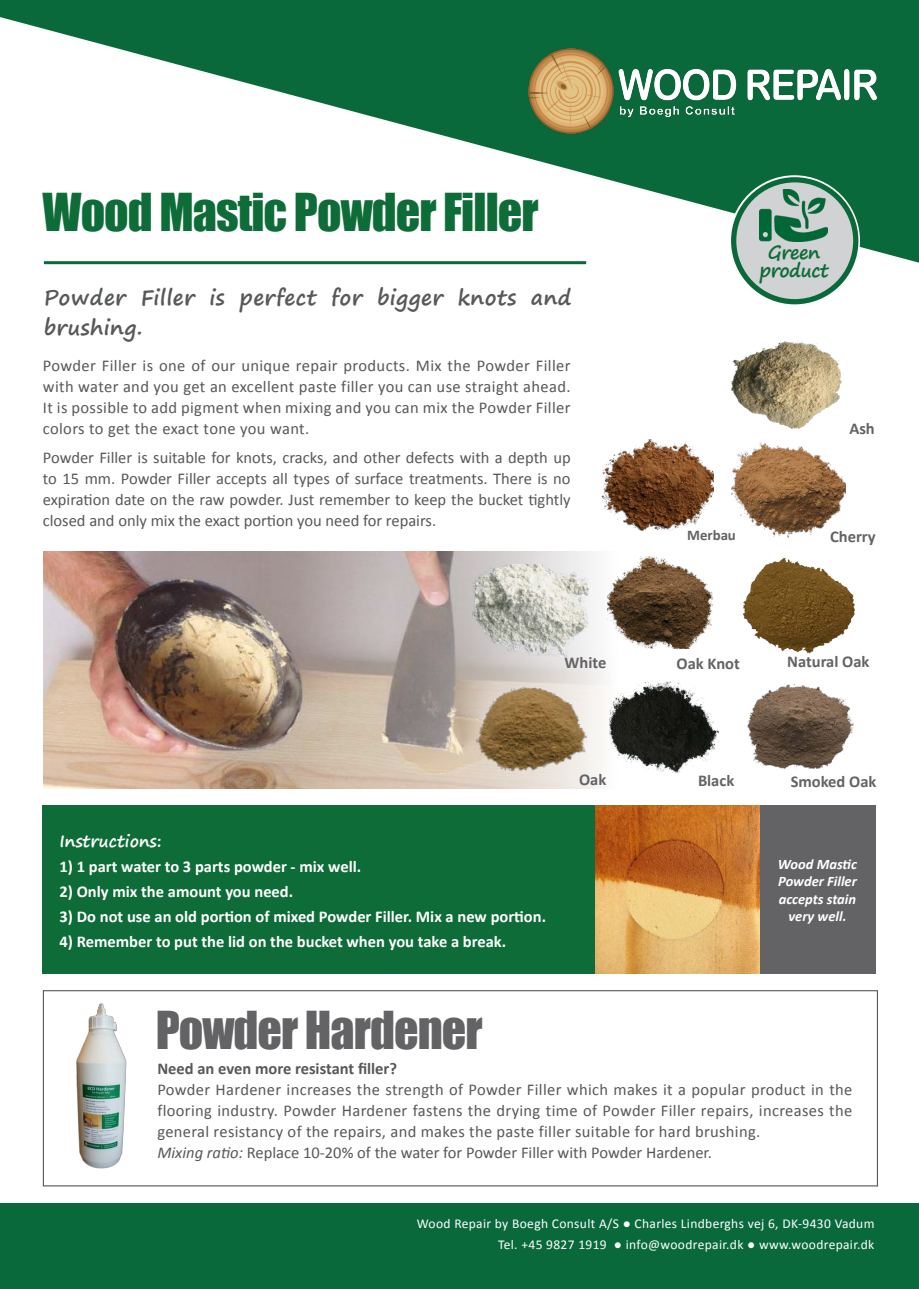
<style>
.page{position:relative;width:919px;height:1289px;background:#fff}
.page>*{position:absolute;margin:0;border:0;box-sizing:border-box;transform-origin:0 0}
.t1{font:48px "Impact";letter-spacing:-.02em;color:#0e6c38}
.t2{font:48px "Impact";letter-spacing:-.02em;color:#636366}
.t3{font:700 21px/30px "Segoe Print";letter-spacing:.02em;color:#57585a}
.t4{font:700 18.45px "Segoe Print";letter-spacing:-.03em;color:#0e6c38}
.Appetizer{font:16.5px/21px "Calibri";color:#57585a;text-align:justify}
.t5{font:700 16.5px "Calibri";color:#fff}
.t6{font:700 16.5px "Calibri";color:#636366}
.t7{font:700 16.5px "Calibri";color:#57585a}
.t8{font:700 16.5px "Segoe Print";color:#fff}
.t9{font:700 14.85px "Calibri";color:#636366}
.t10{font:italic 700 14.55px "Calibri";color:#fff}
.t11{font:13.5px "Calibri";letter-spacing:.025em;color:#fff}
.s1{font-style:italic}
</style>
<div class="page">
<img style="left:44px;top:551px;width:675px;height:237px">
<svg style="left:0;top:0;width:918px;height:263px"></svg>
<img style="left:528px;top:48px;width:348px;height:86px">
<div style="left:759px;top:805px;width:116px;height:168px;background:#636366"></div>
<div style="left:0;top:1203px;width:918px;height:85px;background:#0a693a"></div>
<hr style="left:44px;top:261px;width:542px;height:3px;background:#0a693a">
<div style="left:43px;top:805px;width:668px;height:168px;background:#0e6c38"></div>
<img style="left:609px;top:681px;width:109px;height:92px">
<img style="left:747px;top:685px;width:106px;height:84px">
<img style="left:743px;top:557px;width:112px;height:97px">
<img style="left:607px;top:556px;width:106px;height:92px">
<img style="left:601px;top:439px;width:112px;height:91px">
<img style="left:732px;top:442px;width:113px;height:96px">
<img style="left:473px;top:683px;width:118px;height:94px">
<img style="left:732px;top:342px;width:109px;height:86px">
<img style="left:472px;top:565px;width:116px;height:92px">
<div style="left:731px;top:178px;width:126px;height:126px;background:#d1d2d4;border-radius:50%"></div>
<div style="left:729px;top:175px;width:130px;height:131px;border:5px solid #fff;border-radius:50%"></div>
<div style="left:731px;top:177px;width:127px;height:127px;border:5px solid #0a693a;border-radius:50%"></div>
<img style="left:759px;top:189px;width:68px;height:52px">
<img style="left:595px;top:805px;width:164px;height:168px">
<div style="left:43px;top:990px;width:834px;height:196px;border:1px solid #57585a"></div>
<img style="left:76px;top:1003px;width:50px;height:165px">
<p class="t1" style="left:43px;top:175px;width:497px">Wood Mastic Powder Filler</p>
<p class="t3" style="left:44px;top:282px;width:529px">Powder Filler is perfect for bigger knots and brushing.</p>
<p class="Appetizer" style="left:43px;top:355px;width:529px">Powder Filler is one of our unique repair products. Mix the Powder Filler with water and you get an excellent paste filler you can use straight ahead.<br>It is possible to add pigment when mixing and you can mix the Powder Filler colors to get the exact tone you want.</p>
<p class="Appetizer" style="left:43px;top:447px;width:529px">Powder Filler is suitable for knots, cracks, and other defects with a depth up to 15 mm. Powder Filler accepts all types of surface treatments. There is no expiration date on the raw powder. Just remember to keep the bucket tightly closed and only mix the exact portion you need for repairs.</p>
<p class="t6" style="left:564px;top:652px;width:43px">White</p>
<p class="t8" style="left:60px;top:825px;width:104px">Instructions:</p>
<p class="t5" style="left:60px;top:855px;width:303px">1) 1 part water to 3 parts powder - mix well.</p>
<p class="t5" style="left:60px;top:880px;width:235px">2) Only mix the amount you need.</p>
<p class="t5" style="left:60px;top:905px;width:488px">3) Do not use an old portion of mixed Powder Filler. Mix a new portion.</p>
<p class="t5" style="left:60px;top:930px;width:448px">4) Remember to put the lid on the bucket when you take a break.</p>
<p class="t6" style="left:579px;top:769px;width:29px">Oak</p>
<p class="t4" style="left:767px;top:235px;width:54px">Green</p>
<p class="t4" style="left:759px;top:254px;width:71px">product</p>
<p class="t9" style="left:687px;top:525px;width:50px">Merbau</p>
<p class="t6" style="left:849px;top:417px;width:27px">Ash</p>
<p class="t6" style="left:830px;top:526px;width:47px">Cherry</p>
<p class="t6" style="left:676px;top:652px;width:65px">Oak Knot</p>
<p class="t6" style="left:787px;top:651px;width:84px">Natural Oak</p>
<p class="t6" style="left:698px;top:769px;width:38px">Black</p>
<p class="t6" style="left:790px;top:771px;width:87px">Smoked Oak</p>
<p class="t10" style="left:777px;top:854px;width:81px">Wood Mastic</p>
<p class="t10" style="left:778px;top:872px;width:80px">Powder Filler</p>
<p class="t10" style="left:778px;top:889px;width:79px">accepts stain</p>
<p class="t10" style="left:788px;top:907px;width:60px">very well.</p>
<p class="t2" style="left:156px;top:992px;width:328px">Powder Hardener</p>
<p class="t7" style="left:157px;top:1057px;width:241px">Need an even more resistant filler?</p>
<p class="Appetizer" style="left:157px;top:1078px;width:696px">Powder Hardener increases the strength of Powder Filler which makes it a popular product in the flooring industry. Powder Hardener fastens the drying time of Powder Filler repairs, increases the general resistancy of the repairs, and makes the paste filler suitable for hard brushing.</p>
<p class="Appetizer" style="left:157px;top:1141px;width:556px"><span class="s1">Mixing ratio:</span> Replace 10-20% of the water for Powder Filler with Powder Hardener.</p>
<p class="t11" style="left:417px;top:1215px;width:459px">Wood Repair by Boegh Consult A/S ● Charles Lindberghs vej 6, DK-9430 Vadum</p>
<p class="t11" style="left:498px;top:1236px;width:378px">Tel. +45 9827 1919 ● info@woodrepair.dk ● www.woodrepair.dk</p>
</div>
